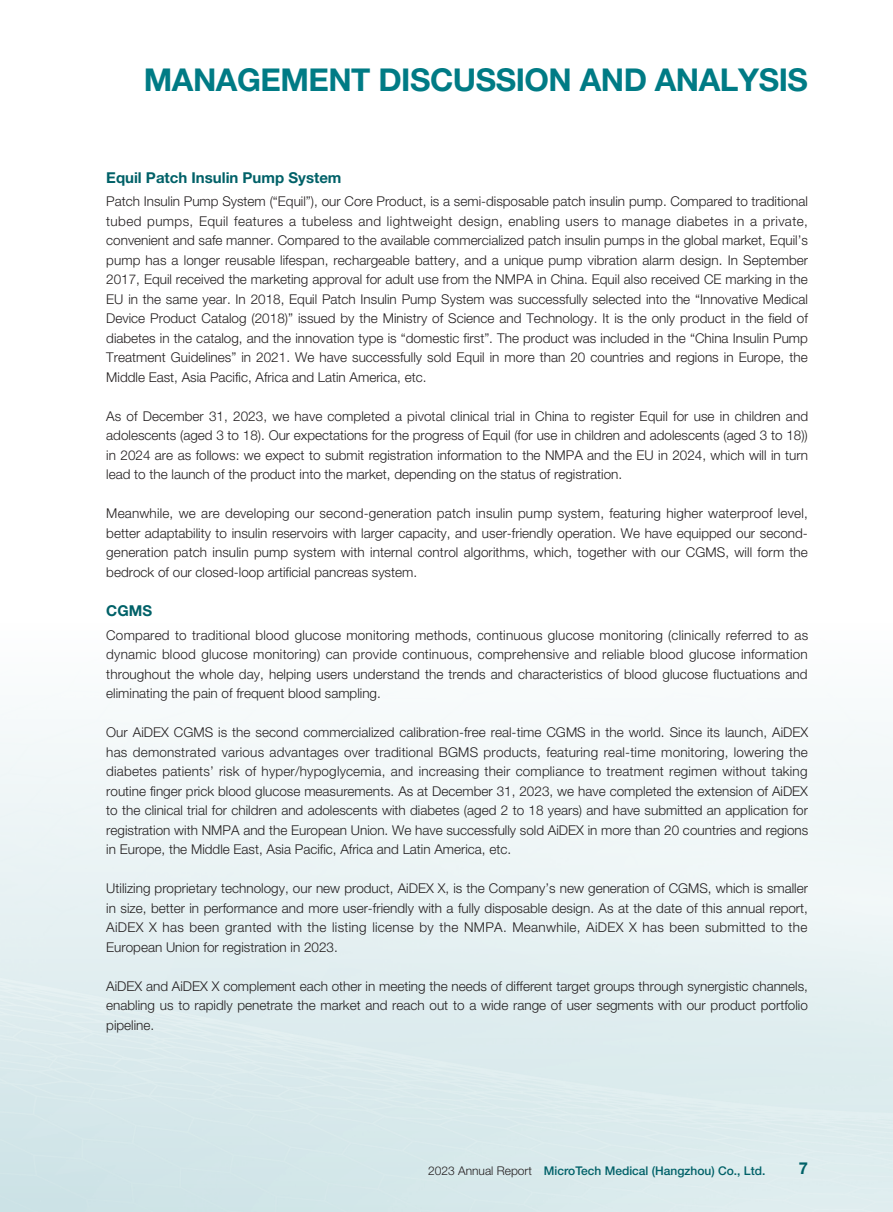
<style>
.page{position:relative;width:893px;height:1212px;background:#fff}
.page>*{position:absolute;margin:0;border:0;box-sizing:border-box;transform-origin:0 0}
.t1{font:700 31.5px "Helvetica Neue LT Std";letter-spacing:-.015em;color:#007b85}
.t2{font:700 16.5px "Helvetica Neue LT Std";color:#006168}
._02_H2{font:700 15px "Helvetica Neue LT Std";color:#006168}
._00_txt{font:300 13.5px/19.5px "Helvetica Neue LT Std";color:#231f20;text-align:justify}
.t3{font:500 12px "Helvetica Neue LT Std";color:#006168}
.s1{font-weight:300;color:#231f20}
</style>
<div class="page">
<p class="t1" style="left:144px;top:60px;width:666px">MANAGEMENT DISCUSSION AND ANALYSIS</p>
<p class="_02_H2" style="left:106px;top:168px;width:237px">Equil Patch Insulin Pump System</p>
<p class="_00_txt" style="left:106px;top:191px;width:703px">Patch Insulin Pump System (“Equil”), our Core Product, is a semi-disposable patch insulin pump. Compared to traditional tubed pumps, Equil features a tubeless and lightweight design, enabling users to manage diabetes in a private, convenient and safe manner. Compared to the available commercialized patch insulin pumps in the global market, Equil’s pump has a longer reusable lifespan, rechargeable battery, and a unique pump vibration alarm design. In September 2017, Equil received the marketing approval for adult use from the NMPA in China. Equil also received CE marking in the EU in the same year. In 2018, Equil Patch Insulin Pump System was successfully selected into the “Innovative Medical Device Product Catalog (2018)” issued by the Ministry of Science and Technology. It is the only product in the field of diabetes in the catalog, and the innovation type is “domestic first”. The product was included in the “China Insulin Pump Treatment Guidelines” in 2021. We have successfully sold Equil in more than 20 countries and regions in Europe, the Middle East, Asia Pacific, Africa and Latin America, etc.</p>
<p class="_00_txt" style="left:106px;top:406px;width:703px">As of December 31, 2023, we have completed a pivotal clinical trial in China to register Equil for use in children and adolescents (aged 3 to 18). Our expectations for the progress of Equil (for use in children and adolescents (aged 3 to 18)) in 2024 are as follows: we expect to submit registration information to the NMPA and the EU in 2024, which will in turn lead to the launch of the product into the market, depending on the status of registration.</p>
<p class="_00_txt" style="left:106px;top:503px;width:703px">Meanwhile, we are developing our second-generation patch insulin pump system, featuring higher waterproof level, better adaptability to insulin reservoirs with larger capacity, and user-friendly operation. We have equipped our second&shy;generation patch insulin pump system with internal control algorithms, which, together with our CGMS, will form the bedrock of our closed-loop artificial pancreas system.</p>
<p class="_02_H2" style="left:106px;top:601px;width:47px">CGMS</p>
<p class="_00_txt" style="left:106px;top:625px;width:703px">Compared to traditional blood glucose monitoring methods, continuous glucose monitoring (clinically referred to as dynamic blood glucose monitoring) can provide continuous, comprehensive and reliable blood glucose information throughout the whole day, helping users understand the trends and characteristics of blood glucose fluctuations and eliminating the pain of frequent blood sampling.</p>
<p class="_00_txt" style="left:106px;top:722px;width:703px">Our AiDEX CGMS is the second commercialized calibration-free real-time CGMS in the world. Since its launch, AiDEX has demonstrated various advantages over traditional BGMS products, featuring real-time monitoring, lowering the diabetes patients’ risk of hyper/hypoglycemia, and increasing their compliance to treatment regimen without taking routine finger prick blood glucose measurements. As at December 31, 2023, we have completed the extension of AiDEX to the clinical trial for children and adolescents with diabetes (aged 2 to 18 years) and have submitted an application for registration with NMPA and the European Union. We have successfully sold AiDEX in more than 20 countries and regions in Europe, the Middle East, Asia Pacific, Africa and Latin America, etc.</p>
<p class="_00_txt" style="left:106px;top:878px;width:703px">Utilizing proprietary technology, our new product, AiDEX X, is the Company’s new generation of CGMS, which is smaller in size, better in performance and more user-friendly with a fully disposable design. As at the date of this annual report, AiDEX X has been granted with the listing license by the NMPA. Meanwhile, AiDEX X has been submitted to the European Union for registration in 2023.</p>
<p class="_00_txt" style="left:106px;top:976px;width:703px">AiDEX and AiDEX X complement each other in meeting the needs of different target groups through synergistic channels, enabling us to rapidly penetrate the market and reach out to a wide range of user segments with our product portfolio pipeline.</p>
<p class="t3" style="left:428px;top:1163px;width:339px"><span class="s1">2023 Annual Report</span> MicroTech Medical (Hangzhou) Co., Ltd.</p>
<p class="t2" style="left:799px;top:1158px;width:11px">7</p>
</div>
